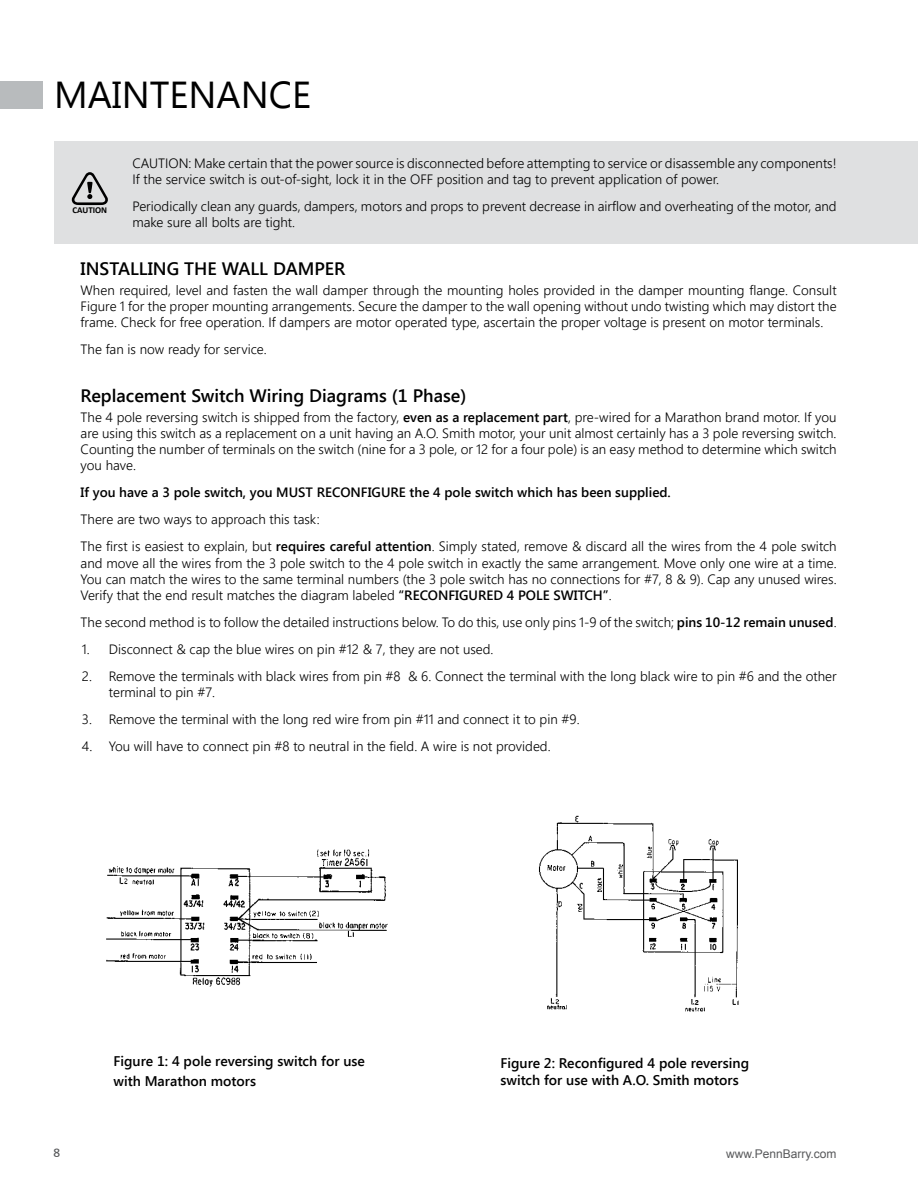
<style>
.page{position:relative;width:918px;height:1188px;background:#fff}
.page>*{position:absolute;margin:0;border:0;box-sizing:border-box;transform-origin:0 0}
.t1{font:37.5px "Segoe UI";color:#000}
.t2{font:600 18px "Segoe UI";color:#000}
.t3{font:600 13.95px/16.8px "Segoe UI";color:#000}
.t4{font:300 13.5px/16.2px "Segoe UI";color:#000}
.t5{font:600 13.5px "Segoe UI";color:#000}
.t6{font:12px "Arial";color:#58595b}
.t7{font:12px "Frutiger Fhg";color:#58595b}
.t8{font:700 9px "Calibri";color:#000}
.s1{font-weight:600}
</style>
<div class="page">
<div style="left:0;top:81px;width:43px;height:27px;background:#b8bbbd"></div>
<div style="left:54px;top:141px;width:864px;height:103px;background:#dcddde"></div>
<svg style="left:71px;top:172px;width:37px;height:33px"></svg>
<img style="left:106px;top:849px;width:282px;height:138px">
<img style="left:539px;top:815px;width:200px;height:197px">
<h1 class="t1" style="left:54px;top:69px;width:258px">MAINTENANCE</h1>
<p class="t8" style="left:72px;top:205px;width:36px">CAUTION</p>
<p class="t4" style="left:132px;top:155px;width:706px">CAUTION: Make certain that the power source is disconnected before attempting to service or disassemble any components!<br>If the service switch is out-of-sight, lock it in the OFF position and tag to prevent application of power.</p>
<p class="t4" style="left:132px;top:198px;width:706px">Periodically clean any guards, dampers, motors and props to prevent decrease in airflow and overheating of the motor, and make sure all bolts are tight.</p>
<h2 class="t2" style="left:81px;top:256px;width:266px">INSTALLING THE WALL DAMPER</h2>
<p class="t4" style="left:81px;top:281px;width:758px;text-align:justify">When required, level and fasten the wall damper through the mounting holes provided in the damper mounting flange. Consult Figure 1 for the proper mounting arrangements. Secure the damper to the wall opening without undo twisting which may distort the frame. Check for free operation. If dampers are motor operated type, ascertain the proper voltage is present on motor terminals.</p>
<p class="t4" style="left:81px;top:341px;width:188px">The fan is now ready for service.</p>
<h2 class="t2" style="left:81px;top:383px;width:387px">Replacement Switch Wiring Diagrams (1 Phase)</h2>
<p class="t4" style="left:81px;top:408px;width:758px;text-align:justify">The 4 pole reversing switch is shipped from the factory, <span class="s1">even as a replacement part</span>, pre-wired for a Marathon brand motor. If you are using this switch as a replacement on a unit having an A.O. Smith motor, your unit almost certainly has a 3 pole reversing switch.<br>Counting the number of terminals on the switch (nine for a 3 pole, or 12 for a four pole) is an easy method to determine which switch you have.</p>
<p class="t5" style="left:81px;top:483px;width:592px">If you have a 3 pole switch, you MUST RECONFIGURE the 4 pole switch which has been supplied.</p>
<p class="t4" style="left:81px;top:506px;width:758px;line-height:27px">There are two ways to approach this task:<br>The first is easiest to explain, but <span class="s1">requires careful attention</span>. Simply stated, remove &amp; discard all the wires from the 4 pole switch</p>
<p class="t4" style="left:81px;top:554px;width:758px;text-align:justify">and move all the wires from the 3 pole switch to the 4 pole switch in exactly the same arrangement. Move only one wire at a time.<br>You can match the wires to the same terminal numbers (the 3 pole switch has no connections for #7, 8 &amp; 9). Cap any unused wires.<br>Verify that the end result matches the diagram labeled <span class="s1">“RECONFIGURED 4 POLE SWITCH”</span>.</p>
<p class="t4" style="left:81px;top:614px;width:757px">The second method is to follow the detailed instructions below. To do this, use only pins 1-9 of the switch; <span class="s1">pins 10-12 remain unused</span>.</p>
<p class="t4" style="left:82px;top:641px;width:413px">1. Disconnect &amp; cap the blue wires on pin #12 &amp; 7, they are not used.</p>
<p class="t4" style="left:109px;top:668px;width:729px;text-indent:-27px">2. Remove the terminals with black wires from pin #8 &amp; 6. Connect the terminal with the long black wire to pin #6 and the other terminal to pin #7.</p>
<p class="t4" style="left:82px;top:711px;width:499px">3. Remove the terminal with the long red wire from pin #11 and connect it to pin #9.</p>
<p class="t4" style="left:82px;top:738px;width:470px">4. You will have to connect pin #8 to neutral in the field. A wire is not provided.</p>
<p class="t3" style="left:114px;top:1051px;width:253px;line-height:20.1px">Figure 1: 4 pole reversing switch for use with Marathon motors</p>
<p class="t3" style="left:500px;top:1054px;width:250px">Figure 2: Reconfigured 4 pole reversing switch for use with A.O. Smith motors</p>
<p class="t7" style="left:54px;top:1146px;width:8px">8</p>
<p class="t6" style="left:726px;top:1146px;width:112px">www.PennBarry.com</p>
</div>
